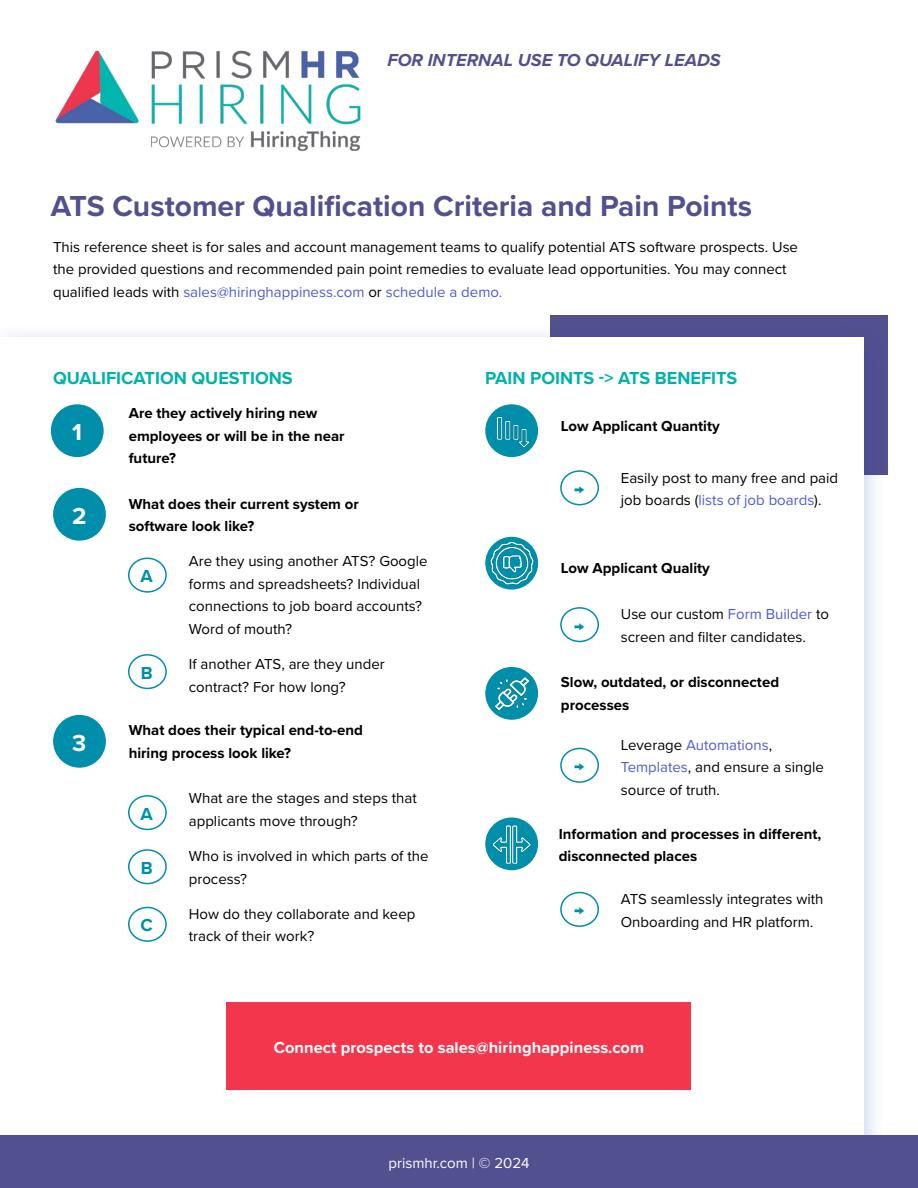
<style>
.page{position:relative;width:918px;height:1188px;background:#fff}
.page>*{position:absolute;margin:0;border:0;box-sizing:border-box;transform-origin:0 0}
.t1{font:700 30px "Proxima Nova";color:#52508f}
.t2{font:700 24px "Proxima Nova";color:#fff}
.t3{font:700 18px "Proxima Nova";color:#00b2a9}
.t4{font:italic 700 18px "Proxima Nova";color:#52508f}
.t5{font:700 18px "Proxima Nova";color:#008ea9}
.t6{font:700 16.5px "Proxima Nova";color:#fff}
.t7{font:15px/22.5px "Proxima Nova";color:#000}
.t8{font:700 15px/22.5px "Proxima Nova";color:#000}
.t9{font:15px "Proxima Nova";color:#fff}
.s1{color:#4f5cd6}
</style>
<div class="page">
<div style="left:551px;top:315px;width:337px;height:160px;background:#52508f"></div>
<div style="left:0;top:323px;width:886px;height:852px;background:#173dbd;opacity:.3"></div>
<div style="left:0;top:338px;width:864px;height:807px;background:#fff"></div>
<div style="left:0;top:1136px;width:918px;height:52px;background:#52508f"></div>
<div style="left:51px;top:404px;width:53px;height:53px;background:#008eaa;border-radius:50%"></div>
<div style="left:53px;top:488px;width:53px;height:53px;background:#008eaa;border-radius:50%"></div>
<div style="left:53px;top:715px;width:53px;height:53px;background:#008eaa;border-radius:50%"></div>
<div style="left:227px;top:1002px;width:464px;height:88px;background:#f4364c"></div>
<div style="left:128px;top:558px;width:39px;height:35px;border:2px solid #008eaa;border-radius:50%"></div>
<div style="left:128px;top:654px;width:39px;height:35px;border:2px solid #008eaa;border-radius:50%"></div>
<div style="left:128px;top:795px;width:39px;height:35px;border:2px solid #008eaa;border-radius:50%"></div>
<div style="left:128px;top:849px;width:39px;height:35px;border:2px solid #008eaa;border-radius:50%"></div>
<div style="left:128px;top:907px;width:39px;height:35px;border:2px solid #008eaa;border-radius:50%"></div>
<div style="left:485px;top:404px;width:53px;height:53px;background:#008eaa;border-radius:50%"></div>
<svg style="left:485px;top:537px;width:53px;height:53px"></svg>
<div style="left:485px;top:667px;width:53px;height:53px;background:#008eaa;border-radius:50%"></div>
<div style="left:560px;top:470px;width:39px;height:35px;border:2px solid #008eaa;border-radius:50%"></div>
<div style="left:560px;top:607px;width:39px;height:35px;border:2px solid #008eaa;border-radius:50%"></div>
<div style="left:560px;top:748px;width:39px;height:35px;border:2px solid #008eaa;border-radius:50%"></div>
<div style="left:485px;top:817px;width:53px;height:53px;background:#008eaa;border-radius:50%"></div>
<div style="left:560px;top:892px;width:39px;height:35px;border:2px solid #008eaa;border-radius:50%"></div>
<img style="left:488px;top:539px;width:47px;height:47px">
<img style="left:498px;top:416px;width:31px;height:32px">
<img style="left:496px;top:677px;width:32px;height:33px">
<img style="left:491px;top:824px;width:41px;height:41px">
<img style="left:55px;top:50px;width:306px;height:102px">
<p class="t4" style="left:387px;top:46px;width:335px">FOR INTERNAL USE TO QUALIFY LEADS</p>
<h1 class="t1" style="left:51px;top:184px;width:703px">ATS Customer Qualification Criteria and Pain Points</h1>
<p class="t7" style="left:53px;top:235px;width:746px">This reference sheet is for sales and account management teams to qualify potential ATS software prospects. Use the provided questions and recommended pain point remedies to evaluate lead opportunities. You may connect qualified leads with <span class="s1">sales@hiringhappiness.com</span> or <span class="s1">schedule a demo.</span></p>
<p class="t3" style="left:53px;top:364px;width:241px">QUALIFICATION QUESTIONS</p>
<h2 class="t2" style="left:72px;top:414px;width:11px">1</h2>
<p class="t8" style="left:129px;top:402px;width:217px">Are they actively hiring new employees or will be in the near future?</p>
<p class="t8" style="left:129px;top:492px;width:232px">What does their current system or software look like?</p>
<h2 class="t2" style="left:72px;top:498px;width:16px">2</h2>
<p class="t5" style="left:141px;top:563px;width:14px">A</p>
<p class="t7" style="left:189px;top:549px;width:240px">Are they using another ATS? Google forms and spreadsheets? Individual connections to job board accounts?<br>Word of mouth?</p>
<h2 class="t2" style="left:72px;top:725px;width:16px">3</h2>
<p class="t5" style="left:141px;top:659px;width:13px">B</p>
<p class="t7" style="left:189px;top:652px;width:197px">If another ATS, are they under contract? For how long?</p>
<p class="t8" style="left:129px;top:719px;width:236px">What does their typical end-to-end hiring process look like?</p>
<p class="t5" style="left:141px;top:800px;width:14px">A</p>
<p class="t7" style="left:189px;top:786px;width:230px">What are the stages and steps that applicants move through?</p>
<p class="t5" style="left:141px;top:854px;width:13px">B</p>
<p class="t7" style="left:189px;top:845px;width:241px">Who is involved in which parts of the process?</p>
<p class="t5" style="left:141px;top:912px;width:14px">C</p>
<p class="t7" style="left:189px;top:902px;width:228px">How do they collaborate and keep track of their work?</p>
<p class="t3" style="left:485px;top:364px;width:254px">PAIN POINTS -&gt; ATS BENEFITS</p>
<p class="t8" style="left:561px;top:415px;width:160px">Low Applicant Quantity</p>
<p class="t5" style="left:574px;top:476px;width:12px">→</p>
<p class="t7" style="left:621px;top:466px;width:219px">Easily post to many free and paid job boards (<span class="s1">lists of job boards</span>).</p>
<p class="t8" style="left:561px;top:556px;width:150px">Low Applicant Quality</p>
<p class="t5" style="left:574px;top:612px;width:12px">→</p>
<p class="t7" style="left:621px;top:602px;width:210px">Use our custom <span class="s1">Form Builder</span> to screen and filter candidates.</p>
<p class="t8" style="left:561px;top:671px;width:220px">Slow, outdated, or disconnected processes</p>
<p class="t7" style="left:621px;top:733px;width:205px">Leverage <span class="s1">Automations</span>,<br><span class="s1">Templates</span>, and ensure a single source of truth.</p>
<p class="t8" style="left:559px;top:822px;width:264px">Information and processes in different, disconnected places</p>
<p class="t5" style="left:574px;top:753px;width:12px">→</p>
<p class="t5" style="left:574px;top:897px;width:12px">→</p>
<p class="t7" style="left:621px;top:887px;width:204px">ATS seamlessly integrates with<br>Onboarding and HR platform.</p>
<p class="t6" style="left:274px;top:1035px;width:372px">Connect prospects to sales@hiringhappiness.com</p>
<p class="t9" style="left:388px;top:1151px;width:143px">prismhr.com | © 2024</p>
</div>
